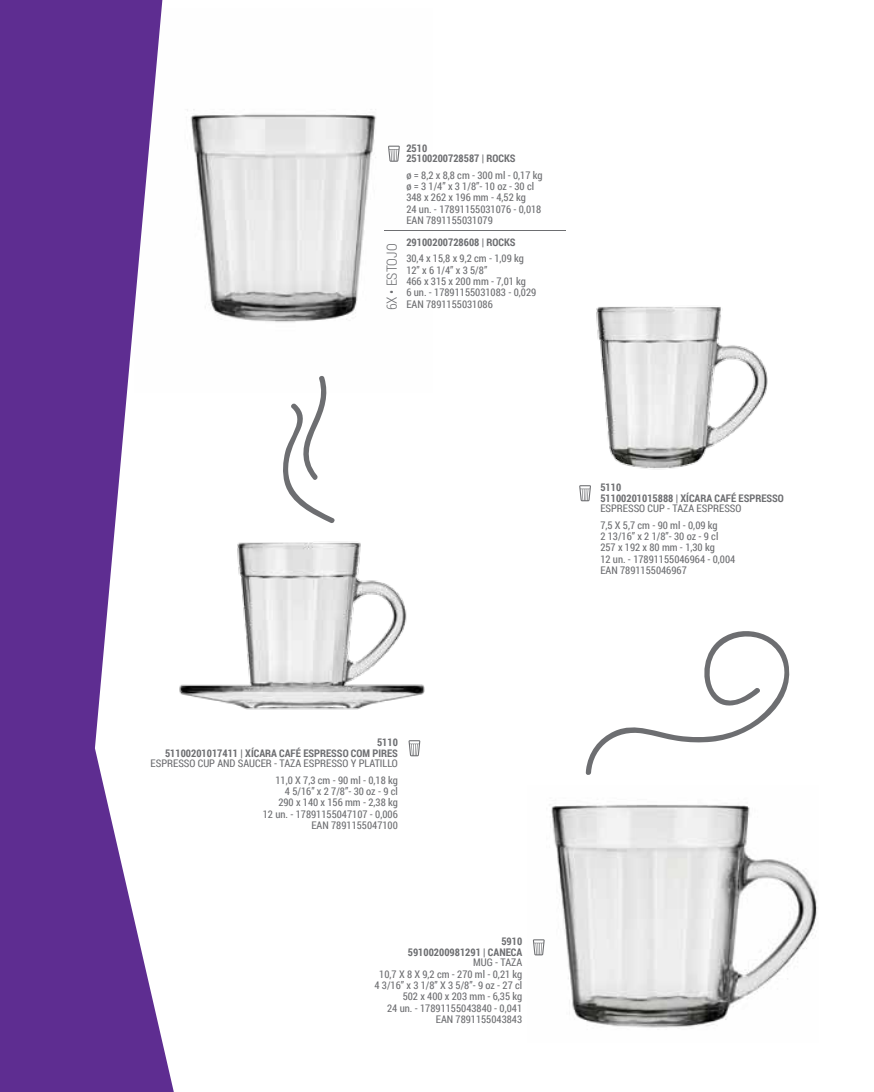
<style>
.page{position:relative;width:874px;height:1092px;background:#fff}
.page>*{position:absolute;margin:0;border:0;box-sizing:border-box;transform-origin:0 0}
.t1{font:300 14px "Roboto Condensed";color:#6d6e71}
.t2{font:10.5px/11.4px "Roboto Condensed";color:#6d6e71}
.t3{font:700 10.5px/10.5px "Roboto Condensed";color:#6d6e71}
</style>
<div class="page">
<img style="left:535px;top:804px;width:283px;height:224px">
<img style="left:187px;top:109px;width:213px;height:213px">
<img style="left:590px;top:307px;width:178px;height:179px">
<hr style="left:383px;top:230px;width:182px;height:1px;background:#6d6e71">
<svg style="left:388px;top:146px;width:11px;height:16px"></svg>
<svg style="left:532px;top:939px;width:12px;height:16px"></svg>
<svg style="left:0;top:0;width:174px;height:1091px;fill:#5e2d91"></svg>
<img style="left:162px;top:519px;width:263px;height:201px">
<svg style="left:408px;top:740px;width:12px;height:16px"></svg>
<svg style="left:579px;top:485px;width:11px;height:16px"></svg>
<svg style="left:282px;top:376px;width:54px;height:148px"></svg>
<svg style="left:585px;top:631px;width:205px;height:144px"></svg>
<h1 class="t1" style="left:382px;top:310px;width:68px;rotate:-90deg">6X • ESTOJO</h1>
<p class="t3" style="left:406px;top:142px;width:111px">2510<br>25100200728587 | ROCKS</p>
<p class="t2" style="left:406px;top:169px;width:137px">ø = 8,2 x 8,8 cm - 300 ml - 0,17 kg ø = 3 1/4” x 3 1/8”- 10 oz - 30 cl<br>348 x 262 x 196 mm - 4,52 kg<br>24 un. - 17891155031076 - 0,018<br>EAN 7891155031079</p>
<p class="t3" style="left:406px;top:236px;width:111px">29100200728608 | ROCKS</p>
<p class="t2" style="left:406px;top:252px;width:131px">30,4 x 15,8 x 9,2 cm - 1,09 kg<br>12” x 6 1/4” x 3 5/8”<br>466 x 315 x 200 mm - 7,01 kg<br>6 un. - 17891155031083 - 0,029</p>
<p class="t2" style="left:406px;top:298px;width:88px">EAN 7891155031086</p>
<p class="t3" style="left:165px;top:736px;width:234px;text-align:right">5110<br>51100201017411 | XÍCARA CAFÉ ESPRESSO COM PIRES</p>
<p class="t2" style="left:150px;top:754px;width:249px;line-height:16.6px;text-align:right">ESPRESSO CUP AND SAUCER - TAZA ESPRESSO Y PLATILLO<br>11,0 X 7,3 cm - 90 ml - 0,18 kg</p>
<p class="t2" style="left:263px;top:785px;width:136px;text-align:right">4 5/16” x 2 7/8”- 30 oz - 9 cl<br>290 x 140 x 156 mm - 2,38 kg<br>12 un. - 17891155047107 - 0,006<br>EAN 7891155047100</p>
<p class="t3" style="left:407px;top:935px;width:116px;text-align:right">5910<br>59100200981291 | CANECA</p>
<p class="t2" style="left:374px;top:956px;width:149px;text-align:right">MUG - TAZA<br>10,7 X 8 X 9,2 cm - 270 ml - 0,21 kg<br>4 3/16” x 3 1/8” X 3 5/8”- 9 oz - 27 cl<br>502 x 400 x 203 mm - 6,35 kg<br>24 un. - 17891155043840 - 0,041<br>EAN 7891155043843</p>
<p class="t3" style="left:600px;top:481px;width:185px">5110<br>51100201015888 | XÍCARA CAFÉ ESPRESSO</p>
<p class="t2" style="left:600px;top:499px;width:142px;line-height:16.6px">ESPRESSO CUP - TAZA ESPRESSO<br>7,5 X 5,7 cm - 90 ml - 0,09 kg</p>
<p class="t2" style="left:600px;top:530px;width:136px">2 13/16” x 2 1/8”- 30 oz - 9 cl<br>257 x 192 x 80 mm - 1,30 kg<br>12 un. - 17891155046964 - 0,004<br>EAN 7891155046967</p>
</div>
